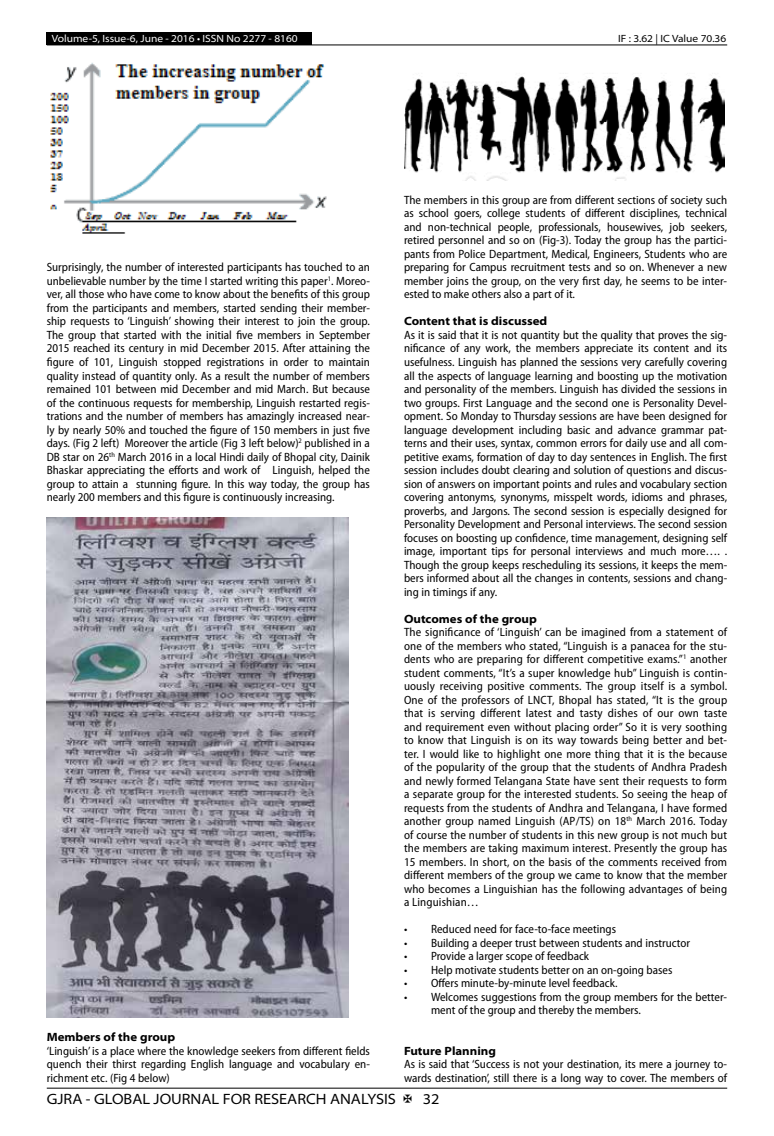
<style>
.page{position:relative;width:774px;height:1136px;background:#fff}
.page>*{position:absolute;margin:0;border:0;box-sizing:border-box;transform-origin:0 0}
.t1{font:semi-expanded 15px "Myriad Pro";color:#000}
.t2{font:semi-condensed 12px/13.5px "Myriad Pro";color:#000;text-align:justify}
.t3{font:700 semi-expanded 12px "Myriad Pro";color:#000}
.t4{font:semi-expanded 10.5px "Myriad Pro";color:#fff}
.t5{font:semi-expanded 10.5px "Myriad Pro";color:#000}
</style>
<div class="page">
<hr style="left:47px;top:1087px;width:680px;height:1px;background:#000">
<div style="left:47px;top:32px;width:265px;height:13px;background:#000"></div>
<hr style="left:47px;top:45px;width:680px;height:1px;background:#000">
<img style="left:50px;top:62px;width:277px;height:172px">
<img style="left:47px;top:518px;width:301px;height:499px">
<img style="left:404px;top:76px;width:320px;height:104px">
<p class="t4" style="left:52px;top:32px;width:247px">Volume-5, Issue-6, June - 2016 • ISSN No 2277 - 8160</p>
<p class="t5" style="left:618px;top:32px;width:110px">IF : 3.62 | IC Value 70.36</p>
<p class="t2" style="left:47px;top:261px;width:325px">Surprisingly, the number of interested participants has touched to an unbelievable number by the time I started writing this paper<sup>1</sup>. Moreo&shy;ver, all those who have come to know about the benefits of this group from the participants and members, started sending their member&shy;ship requests to ‘Linguish’ showing their interest to join the group.<br>The group that started with the initial five members in September 2015 reached its century in mid December 2015. After attaining the figure of 101, Linguish stopped registrations in order to maintain quality instead of quantity only. As a result the number of members remained 101 between mid December and mid March. But because of the continuous requests for membership, Linguish restarted regis&shy;trations and the number of members has amazingly increased near&shy;ly by nearly 50% and touched the figure of 150 members in just five days. (Fig 2 left) Moreover the article (Fig 3 left below)<sup>2</sup> published in a DB star on 26<sup>th</sup> March 2016 in a local Hindi daily of Bhopal city, Dainik Bhaskar appreciating the efforts and work of Linguish, helped the group to attain a stunning figure. In this way today, the group has nearly 200 members and this figure is continuously increasing.</p>
<p class="t3" style="left:47px;top:1030px;width:130px">Members of the group</p>
<p class="t2" style="left:47px;top:1044px;width:325px">‘Linguish’ is a place where the knowledge seekers from different fields quench their thirst regarding English language and vocabulary en&shy;richment etc. (Fig 4 below)</p>
<p class="t2" style="left:404px;top:193px;width:325px">The members in this group are from different sections of society such as school goers, college students of different disciplines, technical and non-technical people, professionals, housewives, job seekers, retired personnel and so on (Fig-3). Today the group has the partici&shy;pants from Police Department, Medical, Engineers, Students who are preparing for Campus recruitment tests and so on. Whenever a new member joins the group, on the very first day, he seems to be inter&shy;ested to make others also a part of it.</p>
<p class="t3" style="left:404px;top:314px;width:145px">Content that is discussed</p>
<p class="t2" style="left:404px;top:328px;width:325px">As it is said that it is not quantity but the quality that proves the sig&shy;nificance of any work, the members appreciate its content and its usefulness. Linguish has planned the sessions very carefully covering all the aspects of language learning and boosting up the motivation and personality of the members. Linguish has divided the sessions in two groups. First Language and the second one is Personality Devel&shy;opment. So Monday to Thursday sessions are have been designed for language development including basic and advance grammar pat&shy;terns and their uses, syntax, common errors for daily use and all com&shy;petitive exams, formation of day to day sentences in English. The first session includes doubt clearing and solution of questions and discus&shy;sion of answers on important points and rules and vocabulary section covering antonyms, synonyms, misspelt words, idioms and phrases, proverbs, and Jargons. The second session is especially designed for Personality Development and Personal interviews. The second session focuses on boosting up confidence, time management, designing self image, important tips for personal interviews and much more…. .<br>Though the group keeps rescheduling its sessions, it keeps the mem&shy;bers informed about all the changes in contents, sessions and chang&shy;ing in timings if any.</p>
<p class="t3" style="left:404px;top:611px;width:134px">Outcomes of the group</p>
<p class="t2" style="left:404px;top:625px;width:325px">The significance of ‘Linguish’ can be imagined from a statement of one of the members who stated, “Linguish is a panacea for the stu&shy;dents who are preparing for different competitive exams.”<sup>1</sup> another student comments, “It’s a super knowledge hub” Linguish is contin&shy;uously receiving positive comments. The group itself is a symbol.<br>One of the professors of LNCT, Bhopal has stated, “It is the group that is serving different latest and tasty dishes of our own taste and requirement even without placing order” So it is very soothing to know that Linguish is on its way towards being better and bet&shy;ter. I would like to highlight one more thing that it is the because of the popularity of the group that the students of Andhra Pradesh and newly formed Telangana State have sent their requests to form a separate group for the interested students. So seeing the heap of requests from the students of Andhra and Telangana, I have formed another group named Linguish (AP/TS) on 18<sup>th</sup> March 2016. Today of course the number of students in this new group is not much but the members are taking maximum interest. Presently the group has 15 members. In short, on the basis of the comments received from different members of the group we came to know that the member who becomes a Linguishian has the following advantages of being a Linguishian…</p>
<p class="t2" style="left:404px;top:922px;width:214px">• Reduced need for face-to-face meetings</p>
<p class="t2" style="left:404px;top:936px;width:288px">• Building a deeper trust between students and instructor</p>
<p class="t2" style="left:404px;top:949px;width:187px">• Provide a larger scope of feedback</p>
<p class="t2" style="left:404px;top:963px;width:270px">• Help motivate students better on an on-going bases</p>
<p class="t2" style="left:404px;top:976px;width:215px">• Offers minute-by-minute level feedback.</p>
<p class="t2" style="left:431px;top:990px;width:298px;text-indent:-27px">• Welcomes suggestions from the group members for the better&shy;ment of the group and thereby the members.</p>
<p class="t3" style="left:404px;top:1043px;width:93px">Future Planning</p>
<p class="t2" style="left:404px;top:1057px;width:325px">As is said that ‘Success is not your destination, its mere a journey to&shy;wards destination’, still there is a long way to cover. The members of</p>
<p class="t1" style="left:47px;top:1090px;width:351px">GJRA - GLOBAL JOURNAL FOR RESEARCH ANALYSIS</p>
<p class="t1" style="left:423px;top:1090px;width:18px">32</p>
</div>
